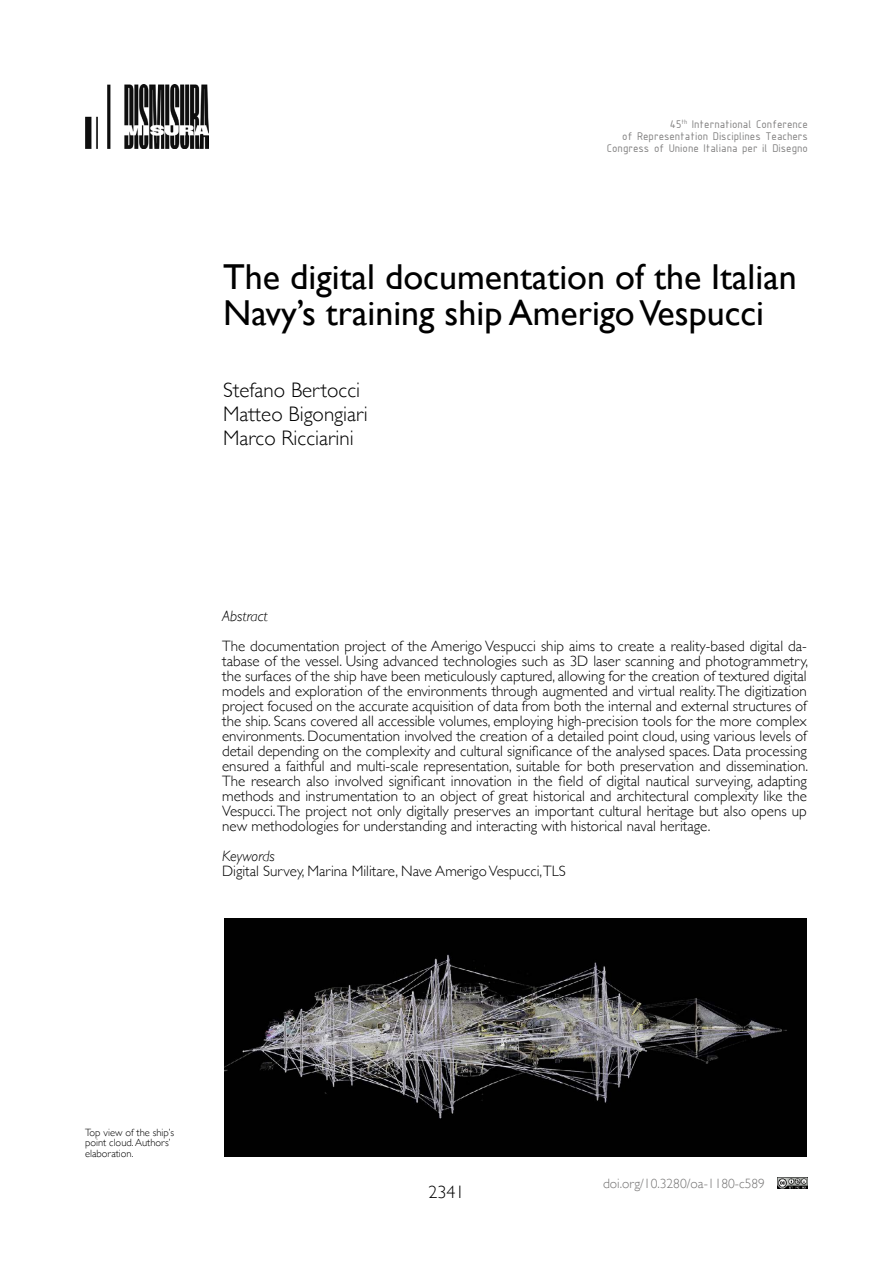
<style>
.page{position:relative;width:893px;height:1263px;background:#fff}
.page>*{position:absolute;margin:0;border:0;box-sizing:border-box;transform-origin:0 0}
.t1{font:36px/36px "Gill Sans";color:#000}
.t2{font:300 21px/24px "Gill Sans";color:#000}
.t3{font:300 18px "Gill Sans";color:#000}
.t4{font:300 15px/15px "Gill Sans";color:#000;text-align:justify}
.t5{font:italic 300 15px "Gill Sans";color:#000}
.t6{font:300 13.5px "Gill Sans";color:#757474}
.t7{font:12px/12px "ISOCPEUR";color:#818080;text-align:right}
.t8{font:300 10.5px/10.5px "Gill Sans";color:#000}
</style>
<div class="page">
<img style="left:778px;top:1178px;width:30px;height:10px">
<img style="left:85px;top:85px;width:124px;height:63px">
<img style="left:224px;top:918px;width:583px;height:238px">
<p class="t7" style="left:607px;top:118px;width:203px">45<sup>th</sup> International Conference<br>of Representation Disciplines Teachers<br>Congress of Unione Italiana per il Disegno</p>
<h1 class="t1" style="left:223px;top:258px;width:575px">The digital documentation of the Italian<br>Navy’s training ship Amerigo Vespucci</h1>
<h2 class="t2" style="left:223px;top:377px;width:146px">Stefano Bertocci<br>Matteo Bigongiari<br>Marco Ricciarini</h2>
<p class="t5" style="left:222px;top:607px;width:47px">Abstract</p>
<p class="t4" style="left:222px;top:638px;width:587px">The documentation project of the Amerigo Vespucci ship aims to create a reality-based digital da&shy;tabase of the vessel. Using advanced technologies such as 3D laser scanning and photogrammetry, the surfaces of the ship have been meticulously captured, allowing for the creation of textured digital models and exploration of the environments through augmented and virtual reality. The digitization project focused on the accurate acquisition of data from both the internal and external structures of the ship. Scans covered all accessible volumes, employing high-precision tools for the more complex environments. Documentation involved the creation of a detailed point cloud, using various levels of detail depending on the complexity and cultural significance of the analysed spaces. Data processing ensured a faithful and multi-scale representation, suitable for both preservation and dissemination.<br>The research also involved significant innovation in the field of digital nautical surveying, adapting methods and instrumentation to an object of great historical and architectural complexity like the Vespucci. The project not only digitally preserves an important cultural heritage but also opens up new methodologies for understanding and interacting with historical naval heritage.</p>
<p class="t5" style="left:222px;top:847px;width:54px">Keywords</p>
<p class="t4" style="left:222px;top:863px;width:345px">Digital Survey, Marina Militare, Nave Amerigo Vespucci,TLS</p>
<p class="t8" style="left:85px;top:1126px;width:91px">Top view of the ship’s point cloud. Authors’ elaboration.</p>
<p class="t3" style="left:428px;top:1178px;width:37px">2341</p>
<p class="t6" style="left:603px;top:1172px;width:163px">doi.org/10.3280/oa-1180-c589</p>
</div>
